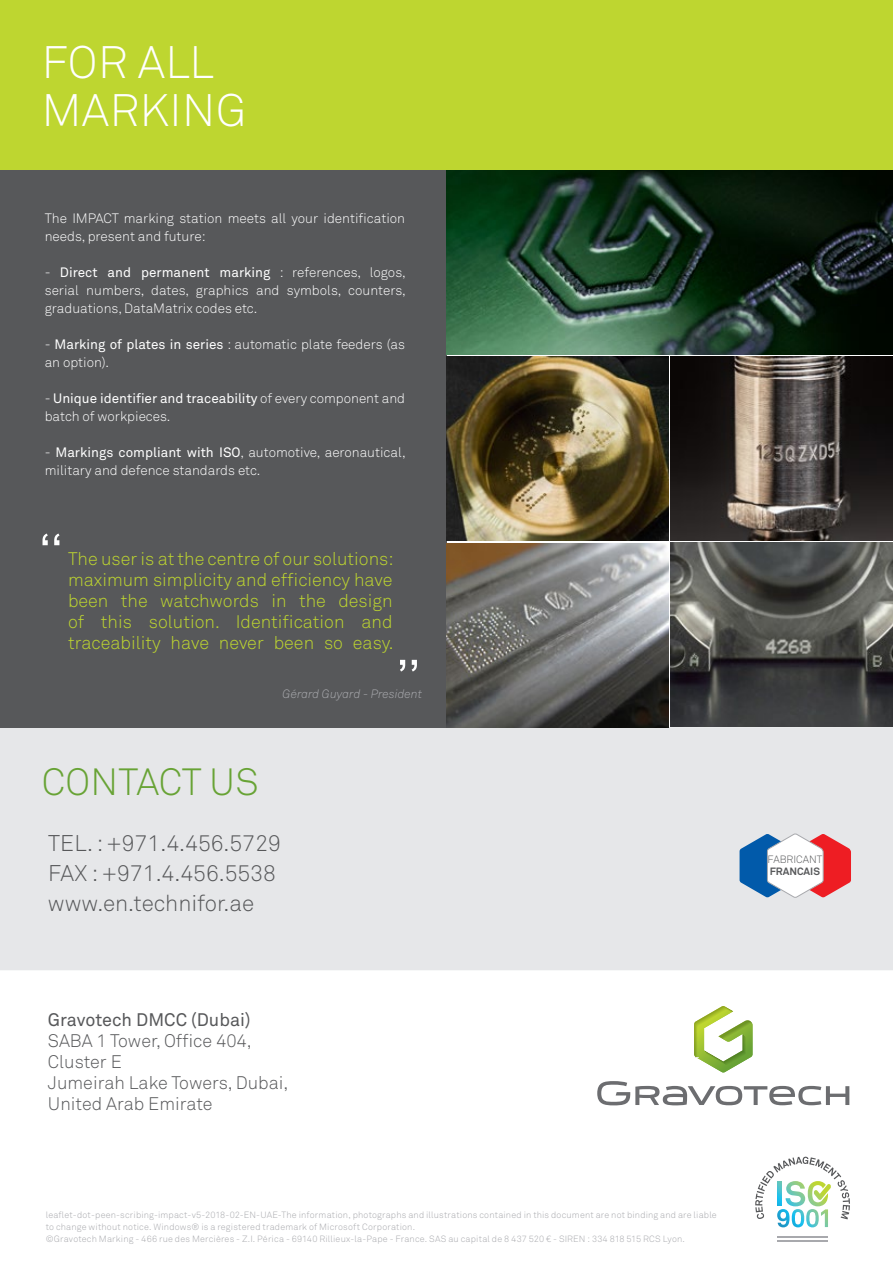
<style>
.page{position:relative;width:893px;height:1263px;background:#fff}
.page>*{position:absolute;margin:0;border:0;box-sizing:border-box;transform-origin:0 0}
.t1{font:300 45px/48px "Akkurat Std";letter-spacing:.01em;color:#fff}
.t2{font:300 37.5px "Akkurat Std";letter-spacing:.01em;color:#68a335}
.t3{font:300 22.5px/30px "Akkurat Std";color:#57585a}
.t4{font:300 18px/21px "Akkurat Std";color:#bed630;text-align:justify}
.t5{font:300 18px/21px "Akkurat Std";color:#57585a}
.t6{font:18px "Akkurat Std";color:#57585a}
.t7{font:300 13.5px/18px "Akkurat Std";color:#fff}
.t8{font:italic 300 12px "Akkurat Std";color:#a8a9ad}
.t9{font:300 10.5px "Akkurat Std";color:#57585a}
.t10{font:700 10.5px "Akkurat Std";color:#57585a}
.t11{font:300 9px/12px "Akkurat Std";letter-spacing:.02em;color:#a8a9ad}
.s1{font-weight:400}
</style>
<div class="page">
<div style="left:0;top:727px;width:893px;height:243px;background:#e6e7e9"></div>
<div style="left:0;top:0;width:893px;height:170px;background:#bed630"></div>
<div style="left:0;top:170px;width:446px;height:557px;background:#57585a"></div>
<svg style="left:740px;top:833px;width:111px;height:65px"></svg>
<svg style="left:694px;top:1006px;width:58px;height:66px"></svg>
<svg style="left:597px;top:1081px;width:252px;height:24px"></svg>
<svg style="left:755px;top:1156px;width:95px;height:71px"></svg>
<hr style="left:777px;top:1236px;width:51px;height:2px;background:#a8a9ad">
<hr style="left:777px;top:1240px;width:51px;height:2px;background:#a8a9ad">
<img style="left:446px;top:170px;width:447px;height:184px">
<img style="left:446px;top:356px;width:223px;height:185px">
<img style="left:446px;top:543px;width:223px;height:184px">
<img style="left:671px;top:356px;width:222px;height:184px">
<img style="left:671px;top:543px;width:222px;height:183px">
<svg style="left:43px;top:533px;width:17px;height:12px"></svg>
<svg style="left:400px;top:660px;width:17px;height:11px"></svg>
<h1 class="t1" style="left:42px;top:38px;width:206px">FOR ALL<br>MARKING</h1>
<p class="t7" style="left:45px;top:209px;width:362px">The IMPACT marking station meets all your identification needs, present and future:</p>
<p class="t7" style="left:45px;top:263px;width:363px;text-align:justify">- <span class="s1">Direct and permanent marking</span> : references, logos, serial numbers, dates, graphics and symbols, counters, graduations, DataMatrix codes etc.</p>
<p class="t7" style="left:45px;top:335px;width:362px">- <span class="s1">Marking of plates in series</span> : automatic plate feeders (as an option).</p>
<p class="t7" style="left:45px;top:389px;width:362px">- <span class="s1">Unique identifier and traceability</span> of every component and batch of workpieces.</p>
<p class="t7" style="left:45px;top:443px;width:363px">- <span class="s1">Markings compliant with ISO</span>, automotive, aeronautical, military and defence standards etc.</p>
<h3 class="t4" style="left:68px;top:548px;width:327px">The user is at the centre of our solutions: maximum simplicity and efficiency have been the watchwords in the design of this solution. Identification and traceability have never been so easy.</h3>
<p class="t8" style="left:283px;top:687px;width:141px">Gérard Guyard - President</p>
<h2 class="t2" style="left:42px;top:760px;width:219px">CONTACT US</h2>
<h3 class="t3" style="left:48px;top:828px;width:234px">TEL. : +971.4.456.5729<br>FAX : +971.4.456.5538 www.en.technifor.ae</h3>
<h3 class="t6" style="left:48px;top:1009px;width:204px">Gravotech DMCC (Dubai)</h3>
<h3 class="t5" style="left:48px;top:1030px;width:242px">SABA 1 Tower, Office 404,<br>Cluster E<br>Jumeirah Lake Towers, Dubai,<br>United Arab Emirate</h3>
<p class="t11" style="left:46px;top:1208px;width:672px">leaflet-dot-peen-scribing-impact-v5-2018-02-EN-UAE-The information, photographs and illustrations contained in this document are not binding and are liable to change without notice. Windows® is a registered trademark of Microsoft Corporation.<br>©Gravotech Marking - 466 rue des Mercières - Z.I. Périca - 69140 Rillieux-la-Pape - France. SAS au capital de 8 437 520 € - SIREN : 334 818 515 RCS Lyon.</p>
<p class="t9" style="left:768px;top:853px;width:56px">FABRICANT</p>
<p class="t10" style="left:770px;top:865px;width:52px">FRANCAIS</p>
</div>
